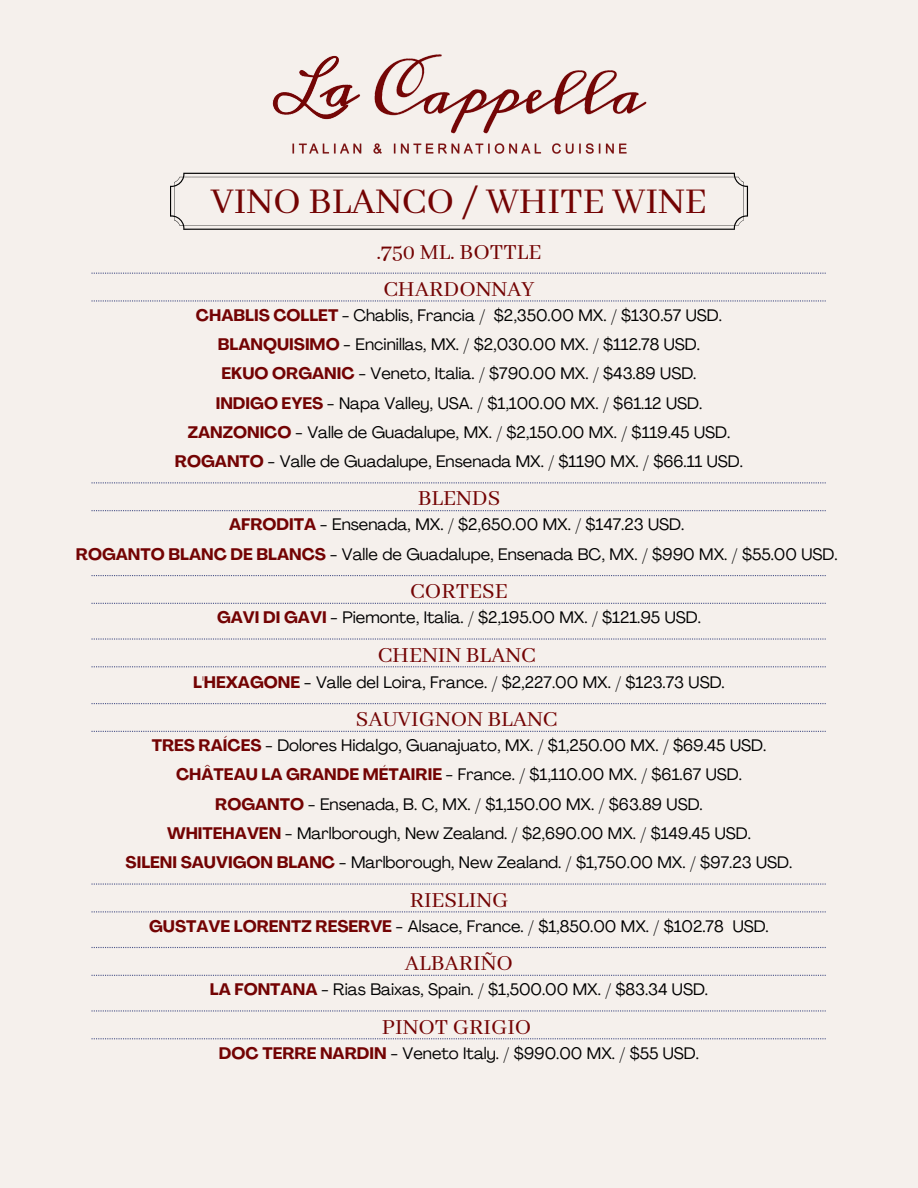
<style>
.page{position:relative;width:918px;height:1188px;background:#f5f0ec}
.page>*{position:absolute;margin:0;border:0;box-sizing:border-box;transform-origin:0 0}
.t1{font:40.5px "Abhaya Libre";color:#730303}
.t2{font:24px "Abhaya Libre";color:#730303}
.t3{font:16.5px/29.2px "Agrandir";color:#000;text-align:center}
.s1{font-weight:700;color:#730303}
</style>
<div class="page">
<img style="left:252px;top:54px;width:414px;height:119px">
<svg style="left:170px;top:173px;width:578px;height:57px"></svg>
<svg style="left:91px;top:272px;width:735px;height:30px"></svg>
<svg style="left:91px;top:482px;width:735px;height:1px"></svg>
<svg style="left:91px;top:510px;width:735px;height:1px"></svg>
<svg style="left:91px;top:575px;width:735px;height:1px"></svg>
<svg style="left:91px;top:603px;width:735px;height:1px"></svg>
<svg style="left:91px;top:638px;width:735px;height:2px"></svg>
<svg style="left:91px;top:666px;width:735px;height:1px"></svg>
<svg style="left:91px;top:703px;width:735px;height:1px"></svg>
<svg style="left:91px;top:731px;width:735px;height:1px"></svg>
<svg style="left:91px;top:883px;width:735px;height:2px"></svg>
<svg style="left:91px;top:975px;width:735px;height:1px"></svg>
<svg style="left:91px;top:947px;width:735px;height:1px"></svg>
<svg style="left:91px;top:1010px;width:735px;height:2px"></svg>
<svg style="left:91px;top:1038px;width:735px;height:1px"></svg>
<svg style="left:91px;top:911px;width:735px;height:1px"></svg>
<h1 class="t1" style="left:211px;top:179px;width:497px">VINO BLANCO / WHITE WINE</h1>
<h2 class="t2" style="left:377px;top:239px;width:166px">.750 ML. BOTTLE</h2>
<h2 class="t2" style="left:383px;top:276px;width:153px">CHARDONNAY</h2>
<p class="t3" style="left:175px;top:302px;width:570px"><span class="s1">CHABLIS COLLET</span> - Chablis, Francia / $2,350.00 MX. / $130.57 USD.<br><span class="s1">BLANQUISIMO</span> - Encinillas, MX. / $2,030.00 MX. / $112.78 USD.<br><span class="s1">EKUO ORGANIC</span> - Veneto, Italia. / $790.00 MX. / $43.89 USD.<br><span class="s1">INDIGO EYES</span> - Napa Valley, USA. / $1,100.00 MX. / $61.12 USD.<br><span class="s1">ZANZONICO</span> - Valle de Guadalupe, MX. / $2,150.00 MX. / $119.45 USD.<br><span class="s1">ROGANTO</span> - Valle de Guadalupe, Ensenada MX. / $1190 MX. / $66.11 USD.</p>
<h2 class="t2" style="left:418px;top:485px;width:84px">BLENDS</h2>
<p class="t3" style="left:76px;top:512px;width:763px"><span class="s1">AFRODITA</span> - Ensenada, MX. / $2,650.00 MX. / $147.23 USD.<br><span class="s1">ROGANTO BLANC DE BLANCS</span> - Valle de Guadalupe, Ensenada BC, MX. / $990 MX. / $55.00 USD.</p>
<h2 class="t2" style="left:410px;top:578px;width:99px">CORTESE</h2>
<p class="t3" style="left:217px;top:604px;width:485px"><span class="s1">GAVI DI GAVI</span> - Piemonte, Italia. / $2,195.00 MX. / $121.95 USD.</p>
<h2 class="t2" style="left:378px;top:642px;width:160px">CHENIN BLANC</h2>
<p class="t3" style="left:193px;top:669px;width:533px"><span class="s1">L'HEXAGONE</span> - Valle del Loira, France. / $2,227.00 MX. / $123.73 USD.</p>
<h2 class="t2" style="left:356px;top:706px;width:203px">SAUVIGNON BLANC</h2>
<p class="t3" style="left:126px;top:732px;width:668px"><span class="s1">TRES RAÍCES</span> - Dolores Hidalgo, Guanajuato, MX. / $1,250.00 MX. / $69.45 USD.<br><span class="s1">CHÂTEAU LA GRANDE MÉTAIRIE</span> - France. / $1,110.00 MX. / $61.67 USD.<br><span class="s1">ROGANTO</span> - Ensenada, B. C, MX. / $1,150.00 MX. / $63.89 USD.<br><span class="s1">WHITEHAVEN</span> - Marlborough, New Zealand. / $2,690.00 MX. / $149.45 USD.<br><span class="s1">SILENI SAUVIGON BLANC</span> - Marlborough, New Zealand. / $1,750.00 MX. / $97.23 USD.</p>
<h2 class="t2" style="left:410px;top:887px;width:100px">RIESLING</h2>
<p class="t3" style="left:149px;top:913px;width:621px"><span class="s1">GUSTAVE LORENTZ RESERVE</span> - Alsace, France. / $1,850.00 MX. / $102.78 USD.</p>
<h2 class="t2" style="left:405px;top:950px;width:110px">ALBARIÑO</h2>
<p class="t3" style="left:210px;top:976px;width:500px"><span class="s1">LA FONTANA</span> - Rias Baixas, Spain. / $1,500.00 MX. / $83.34 USD.</p>
<h2 class="t2" style="left:382px;top:1013px;width:151px">PINOT GRIGIO</h2>
<p class="t3" style="left:219px;top:1040px;width:482px"><span class="s1">DOC TERRE NARDIN</span> - Veneto Italy. / $990.00 MX. / $55 USD.</p>
</div>
